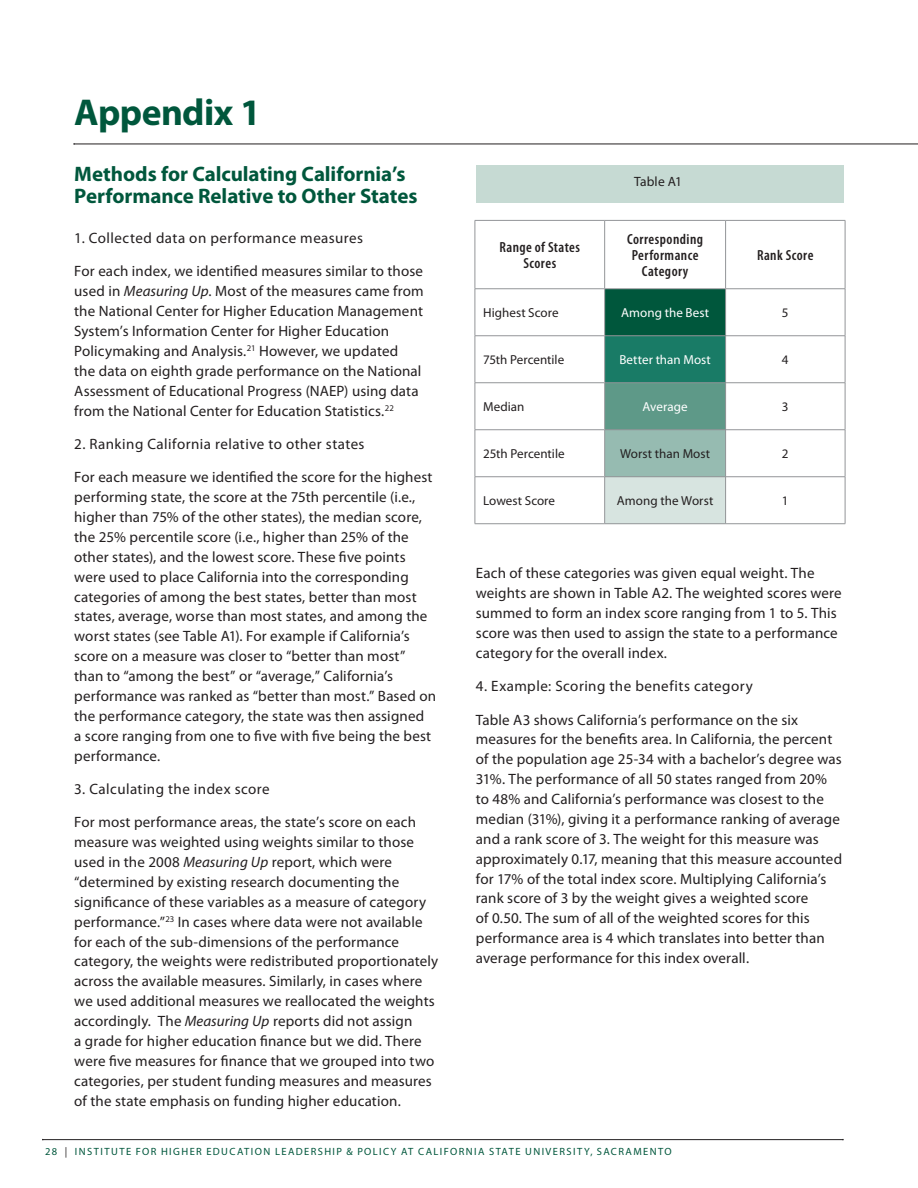
<style>
.page{position:relative;width:918px;height:1188px;background:#fff}
.page>*{position:absolute;margin:0;border:0;box-sizing:border-box;transform-origin:0 0}
.t1{font:700 37.5px "Myriad Pro";letter-spacing:-.015em;color:#00573c}
.t2{font:700 21px/22.5px "Myriad Pro";letter-spacing:-.005em;color:#00573c}
.t3{font:15px/19.8px "Myriad Pro";letter-spacing:.01em;color:#231f20}
.t4{font:15px "Myriad Pro";letter-spacing:.03em;color:#231f20}
.t5{font:600 condensed 14.7px/16.4px "Myriad Pro";letter-spacing:.03em;color:#231f20;text-align:center}
.t6{font:13.5px "Myriad Pro";letter-spacing:.01em;color:#231f20}
.t7{font:13.05px "Myriad Pro";color:#231f20}
.t8{font:13.05px "Myriad Pro";letter-spacing:.005em;color:#fff}
.t9{font:10.5px "Myriad Pro";letter-spacing:.14em;color:#00573c}
.s1{font-style:italic}
.s2{color:#231f20}
</style>
<div class="page">
<hr style="left:43px;top:1139px;width:800px;height:1px;background:#231f20">
<hr style="left:74px;top:144px;width:844px;height:1px;background:#231f20">
<div style="left:476px;top:165px;width:368px;height:37px;background:#c6dad3"></div>
<svg style="left:476px;top:289px;width:369px;height:234px"></svg>
<div style="left:605px;top:289px;width:121px;height:47px;background:#00573c"></div>
<div style="left:605px;top:336px;width:121px;height:47px;background:#197b66"></div>
<div style="left:605px;top:383px;width:121px;height:47px;background:#5e9988"></div>
<div style="left:605px;top:430px;width:121px;height:47px;background:#96bbb1"></div>
<div style="left:605px;top:477px;width:121px;height:47px;background:#d7e4e0"></div>
<hr style="left:475px;top:220px;width:130px;height:1px;background:#939598">
<hr style="left:475px;top:221px;width:1px;height:68px;background:#939598">
<hr style="left:605px;top:220px;width:121px;height:1px;background:#939598">
<hr style="left:604px;top:221px;width:1px;height:68px;background:#939598">
<hr style="left:726px;top:220px;width:119px;height:1px;background:#939598">
<hr style="left:725px;top:221px;width:1px;height:68px;background:#939598">
<hr style="left:845px;top:221px;width:1px;height:68px;background:#939598">
<hr style="left:475px;top:288px;width:130px;height:1px;background:#939598">
<hr style="left:475px;top:289px;width:1px;height:47px;background:#939598">
<hr style="left:605px;top:288px;width:121px;height:1px;background:#939598">
<hr style="left:604px;top:289px;width:1px;height:47px;background:#939598">
<hr style="left:726px;top:288px;width:119px;height:1px;background:#939598">
<hr style="left:725px;top:289px;width:1px;height:47px;background:#939598">
<hr style="left:845px;top:289px;width:1px;height:47px;background:#939598">
<hr style="left:475px;top:335px;width:130px;height:1px;background:#939598">
<hr style="left:475px;top:336px;width:1px;height:47px;background:#939598">
<hr style="left:605px;top:335px;width:121px;height:1px;background:#939598">
<hr style="left:604px;top:336px;width:1px;height:47px;background:#939598">
<hr style="left:726px;top:335px;width:119px;height:1px;background:#939598">
<hr style="left:725px;top:336px;width:1px;height:47px;background:#939598">
<hr style="left:845px;top:336px;width:1px;height:47px;background:#939598">
<hr style="left:475px;top:382px;width:130px;height:1px;background:#939598">
<hr style="left:475px;top:383px;width:1px;height:47px;background:#939598">
<hr style="left:605px;top:382px;width:121px;height:1px;background:#939598">
<hr style="left:604px;top:383px;width:1px;height:47px;background:#939598">
<hr style="left:726px;top:382px;width:119px;height:1px;background:#939598">
<hr style="left:725px;top:383px;width:1px;height:47px;background:#939598">
<hr style="left:845px;top:383px;width:1px;height:47px;background:#939598">
<hr style="left:475px;top:429px;width:130px;height:1px;background:#939598">
<hr style="left:475px;top:430px;width:1px;height:47px;background:#939598">
<hr style="left:605px;top:429px;width:121px;height:1px;background:#939598">
<hr style="left:604px;top:430px;width:1px;height:47px;background:#939598">
<hr style="left:726px;top:429px;width:119px;height:1px;background:#939598">
<hr style="left:725px;top:430px;width:1px;height:47px;background:#939598">
<hr style="left:845px;top:430px;width:1px;height:47px;background:#939598">
<hr style="left:475px;top:476px;width:130px;height:1px;background:#939598">
<hr style="left:475px;top:477px;width:1px;height:47px;background:#939598">
<hr style="left:605px;top:476px;width:121px;height:1px;background:#939598">
<hr style="left:604px;top:477px;width:1px;height:47px;background:#939598">
<hr style="left:726px;top:476px;width:119px;height:1px;background:#939598">
<hr style="left:725px;top:477px;width:1px;height:47px;background:#939598">
<hr style="left:845px;top:477px;width:1px;height:47px;background:#939598">
<hr style="left:475px;top:523px;width:130px;height:1px;background:#939598">
<hr style="left:605px;top:523px;width:121px;height:1px;background:#939598">
<hr style="left:726px;top:523px;width:119px;height:1px;background:#939598">
<h1 class="t1" style="left:74px;top:88px;width:188px">Appendix 1</h1>
<h2 class="t2" style="left:74px;top:162px;width:345px">Methods for Calculating California’s<br>Performance Relative to Other States</h2>
<p class="t4" style="left:74px;top:229px;width:290px">1. Collected data on performance measures</p>
<p class="t3" style="left:74px;top:261px;width:351px">For each index, we identified measures similar to those used in <span class="s1">Measuring Up</span>. Most of the measures came from the National Center for Higher Education Management System’s Information Center for Higher Education Policymaking and Analysis.<sup>21</sup> However, we updated<br>the data on eighth grade performance on the National Assessment of Educational Progress (NAEP) using data from the National Center for Education Statistics.<sup>22</sup></p>
<p class="t4" style="left:74px;top:435px;width:292px">2. Ranking California relative to other states</p>
<p class="t3" style="left:74px;top:467px;width:364px">For each measure we identified the score for the highest performing state, the score at the 75th percentile (i.e., higher than 75% of the other states), the median score, the 25% percentile score (i.e., higher than 25% of the other states), and the lowest score. These five points were used to place California into the corresponding categories of among the best states, better than most states, average, worse than most states, and among the worst states (see Table A1). For example if California’s score on a measure was closer to “better than most” than to “among the best” or “average,” California’s performance was ranked as “better than most.” Based on the performance category, the state was then assigned<br>a score ranging from one to five with five being the best performance.</p>
<p class="t4" style="left:74px;top:780px;width:197px">3. Calculating the index score</p>
<p class="t3" style="left:74px;top:812px;width:366px">For most performance areas, the state’s score on each measure was weighted using weights similar to those used in the 2008 <span class="s1">Measuring Up</span> report, which were “determined by existing research documenting the significance of these variables as a measure of category performance.”<sup>23</sup> In cases where data were not available for each of the sub-dimensions of the performance category, the weights were redistributed proportionately across the available measures. Similarly, in cases where we used additional measures we reallocated the weights accordingly. The <span class="s1">Measuring Up</span> reports did not assign<br>a grade for higher education finance but we did. There were five measures for finance that we grouped into two categories, per student funding measures and measures of the state emphasis on funding higher education.</p>
<p class="t6" style="left:634px;top:173px;width:50px">Table A1</p>
<p class="t5" style="left:499px;top:239px;width:82px">Range of States<br>Scores</p>
<p class="t5" style="left:627px;top:230px;width:77px">Corresponding<br>Performance<br>Category</p>
<p class="t5" style="left:757px;top:247px;width:58px">Rank Score</p>
<p class="t7" style="left:483px;top:305px;width:77px">Highest Score</p>
<p class="t8" style="left:621px;top:305px;width:89px">Among the Best</p>
<p class="t7" style="left:782px;top:305px;width:8px">5</p>
<p class="t7" style="left:483px;top:352px;width:83px">75th Percentile</p>
<p class="t8" style="left:619px;top:352px;width:93px">Better than Most</p>
<p class="t7" style="left:782px;top:352px;width:8px">4</p>
<p class="t7" style="left:483px;top:399px;width:43px">Median</p>
<p class="t8" style="left:643px;top:399px;width:47px">Average</p>
<p class="t7" style="left:782px;top:399px;width:8px">3</p>
<p class="t7" style="left:483px;top:446px;width:83px">25th Percentile</p>
<p class="t7" style="left:620px;top:446px;width:91px">Worst than Most</p>
<p class="t7" style="left:782px;top:446px;width:8px">2</p>
<p class="t7" style="left:483px;top:493px;width:74px">Lowest Score</p>
<p class="t7" style="left:617px;top:493px;width:98px">Among the Worst</p>
<p class="t7" style="left:782px;top:493px;width:8px">1</p>
<p class="t3" style="left:476px;top:563px;width:367px">Each of these categories was given equal weight. The weights are shown in Table A2. The weighted scores were summed to form an index score ranging from 1 to 5. This score was then used to assign the state to a performance category for the overall index.</p>
<p class="t4" style="left:476px;top:677px;width:278px">4. Example: Scoring the benefits category</p>
<p class="t3" style="left:476px;top:709px;width:368px">Table A3 shows California’s performance on the six measures for the benefits area. In California, the percent of the population age 25-34 with a bachelor’s degree was 31%. The performance of all 50 states ranged from 20% to 48% and California’s performance was closest to the median (31%), giving it a performance ranking of average and a rank score of 3. The weight for this measure was approximately 0.17, meaning that this measure accounted for 17% of the total index score. Multiplying California’s rank score of 3 by the weight gives a weighted score<br>of 0.50. The sum of all of the weighted scores for this performance area is 4 which translates into better than average performance for this index overall.</p>
<p class="t9" style="left:45px;top:1145px;width:37px">28 <span class="s2">|</span> institute</p>
<p class="t9" style="left:136px;top:1145px;width:79px">for higher educati</p>
<p class="t9" style="left:255px;top:1145px;width:28px">on leade</p>
<p class="t9" style="left:311px;top:1145px;width:14px">rship</p>
<p class="t9" style="left:347px;top:1145px;width:79px">&amp; polic y at calif</p>
<p class="t9" style="left:450px;top:1145px;width:23px">ornia</p>
<p class="t9" style="left:489px;top:1145px;width:8px">state</p>
<p class="t9" style="left:525px;top:1145px;width:7px">uni</p>
<p class="t9" style="left:546px;top:1145px;width:59px">versit y, sac</p>
<p class="t9" style="left:618px;top:1145px;width:16px">rament</p>
<p class="t9" style="left:665px;top:1145px;width:9px">o</p>
</div>
